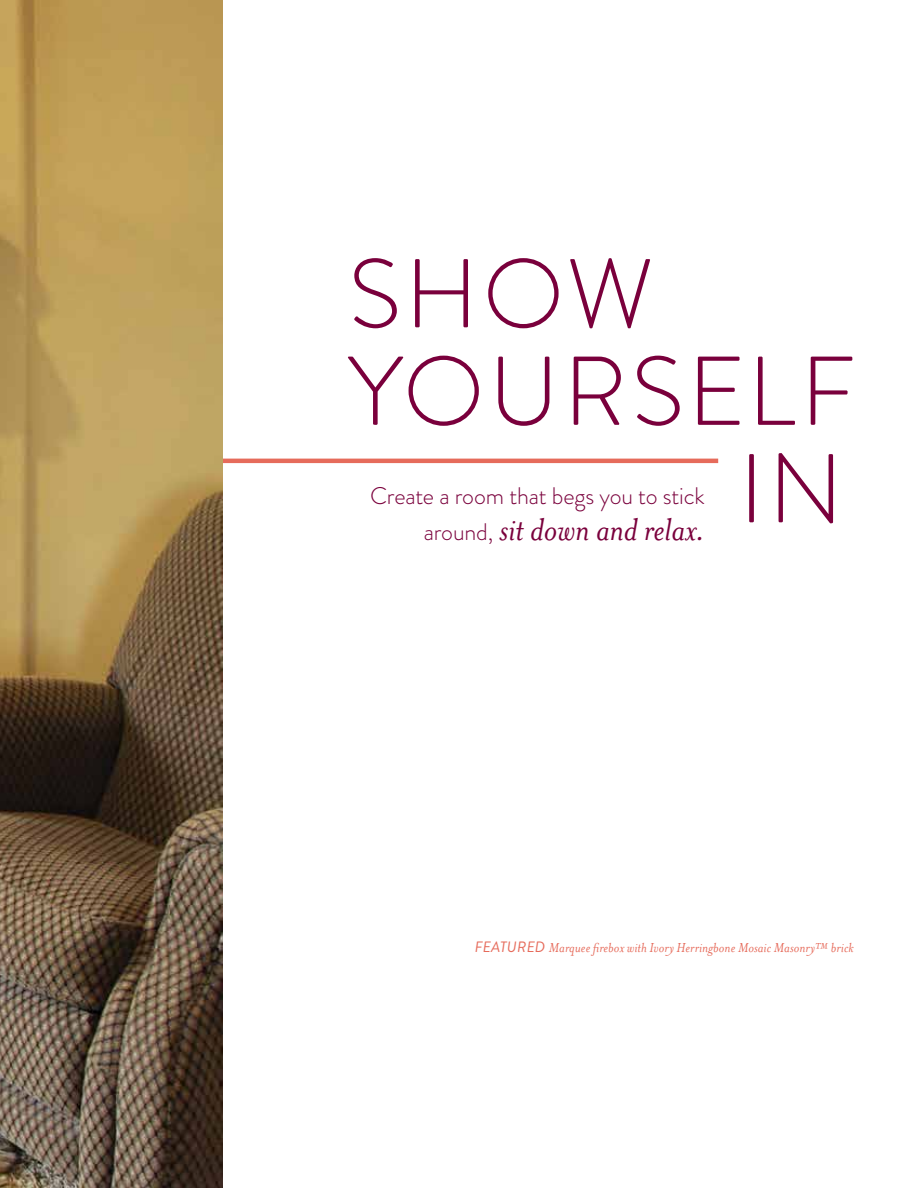
<style>
.page{position:relative;width:918px;height:1188px;background:#fff}
.page>*{position:absolute;margin:0;border:0;box-sizing:border-box;transform-origin:0 0}
.t1{font:300 97.5px "Brandon Grotesque";letter-spacing:.04em;color:#7a003c}
.t2{font:italic 36px "Mrs Eaves OT";letter-spacing:-.005em;color:#7a003c}
.t3{font:300 24px "Brandon Grotesque";letter-spacing:-.01em;color:#7a003c}
.t4{font:italic 15px "Mrs Eaves OT";letter-spacing:.005em;color:#e66b5b}
.s1{font-family:"Brandon Grotesque";font-weight:300;font-style:normal;font-size:24px}
.s2{font-family:"Brandon Grotesque"}
</style>
<div class="page">
<hr style="left:124px;top:459px;width:594px;height:4px;background:#e66b5b">
<img style="left:0;top:0;width:223px;height:1188px">
<h1 class="t1" style="left:348px;top:227px;width:307px">SHOW</h1>
<h1 class="t1" style="left:348px;top:325px;width:509px">YOURSELF</h1>
<h1 class="t1" style="left:739px;top:422px;width:106px">IN</h1>
<h3 class="t3" style="left:370px;top:479px;width:336px">Create a room that begs you to stick</h3>
<h2 class="t2" style="left:424px;top:510px;width:282px"><span class="s1">around,</span> sit down and relax.</h2>
<p class="t4" style="left:475px;top:940px;width:380px"><span class="s2">FEATURED</span> Marquee firebox with Ivory Herringbone Mosaic Masonry™ brick</p>
</div>
